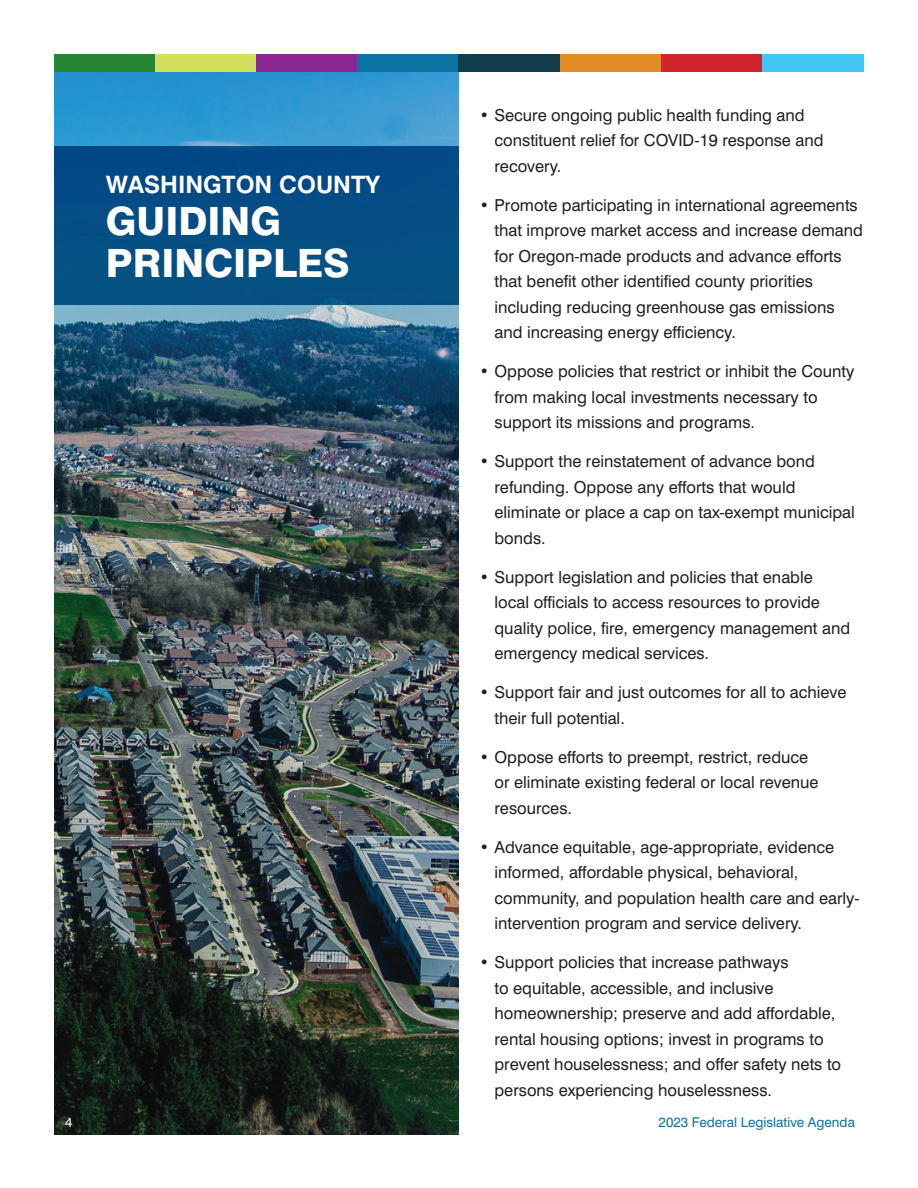
<style>
.page{position:relative;width:918px;height:1188px;background:#fff}
.page>*{position:absolute;margin:0;border:0;box-sizing:border-box;transform-origin:0 0}
.t1{font:800 39px/42px "Swiss 721 BT";color:#fff}
.t2{font:700 24px "Swiss 721 BT";color:#fff}
.t3{font:16.5px/25.5px "Swiss 721 BT";color:#231f20}
.t4{font:13.5px "Swiss 721 BT";color:#0c73a2}
.t5{font:13.5px "Swiss 721 BT";color:#fff}
</style>
<div class="page">
<img style="left:54px;top:71px;width:405px;height:1063px">
<div style="left:54px;top:54px;width:101px;height:17px;background:#278633"></div>
<div style="left:155px;top:54px;width:101px;height:17px;background:#d4e05d"></div>
<div style="left:256px;top:54px;width:102px;height:17px;background:#892890"></div>
<div style="left:358px;top:54px;width:101px;height:17px;background:#0c73a2"></div>
<div style="left:459px;top:54px;width:101px;height:17px;background:#103c4b"></div>
<div style="left:560px;top:54px;width:101px;height:17px;background:#e28b25"></div>
<div style="left:661px;top:54px;width:102px;height:17px;background:#d1232a"></div>
<div style="left:763px;top:54px;width:101px;height:17px;background:#41c7f1"></div>
<div style="left:54px;top:146px;width:405px;height:159px;background:#044e85"></div>
<h2 class="t2" style="left:106px;top:169px;width:276px">WASHINGTON COUNTY</h2>
<h1 class="t1" style="left:106px;top:199px;width:245px">GUIDING<br>PRINCIPLES</h1>
<p class="t3" style="left:495px;top:102px;width:331px;text-indent:-15px">• Secure ongoing public health funding and constituent relief for COVID-19 response and recovery.</p>
<p class="t3" style="left:495px;top:192px;width:370px;text-indent:-15px">• Promote participating in international agreements that improve market access and increase demand for Oregon-made products and advance efforts that benefit other identified county priorities including reducing greenhouse gas emissions and increasing energy efficiency.</p>
<p class="t3" style="left:495px;top:358px;width:361px;text-indent:-15px">• Oppose policies that restrict or inhibit the County from making local investments necessary to support its missions and programs.</p>
<p class="t3" style="left:495px;top:448px;width:362px;text-indent:-15px">• Support the reinstatement of advance bond refunding. Oppose any efforts that would eliminate or place a cap on tax-exempt municipal bonds.</p>
<p class="t3" style="left:495px;top:564px;width:357px;text-indent:-15px">• Support legislation and policies that enable local officials to access resources to provide quality police, fire, emergency management and emergency medical services.</p>
<p class="t3" style="left:495px;top:679px;width:354px;text-indent:-15px">• Support fair and just outcomes for all to achieve their full potential.</p>
<p class="t3" style="left:495px;top:744px;width:326px;text-indent:-15px">• Oppose efforts to preempt, restrict, reduce or eliminate existing federal or local revenue resources.</p>
<p class="t3" style="left:495px;top:834px;width:366px;text-indent:-15px">• Advance equitable, age-appropriate, evidence informed, affordable physical, behavioral, community, and population health care and early&shy;intervention program and service delivery.</p>
<p class="t3" style="left:495px;top:949px;width:348px;text-indent:-15px">• Support policies that increase pathways<br>to equitable, accessible, and inclusive homeownership; preserve and add affordable, rental housing options; invest in programs to prevent houselessness; and offer safety nets to persons experiencing houselessness.</p>
<p class="t5" style="left:65px;top:1114px;width:9px">4</p>
<p class="t4" style="left:659px;top:1114px;width:198px">2023 Federal Legislative Agenda</p>
</div>
